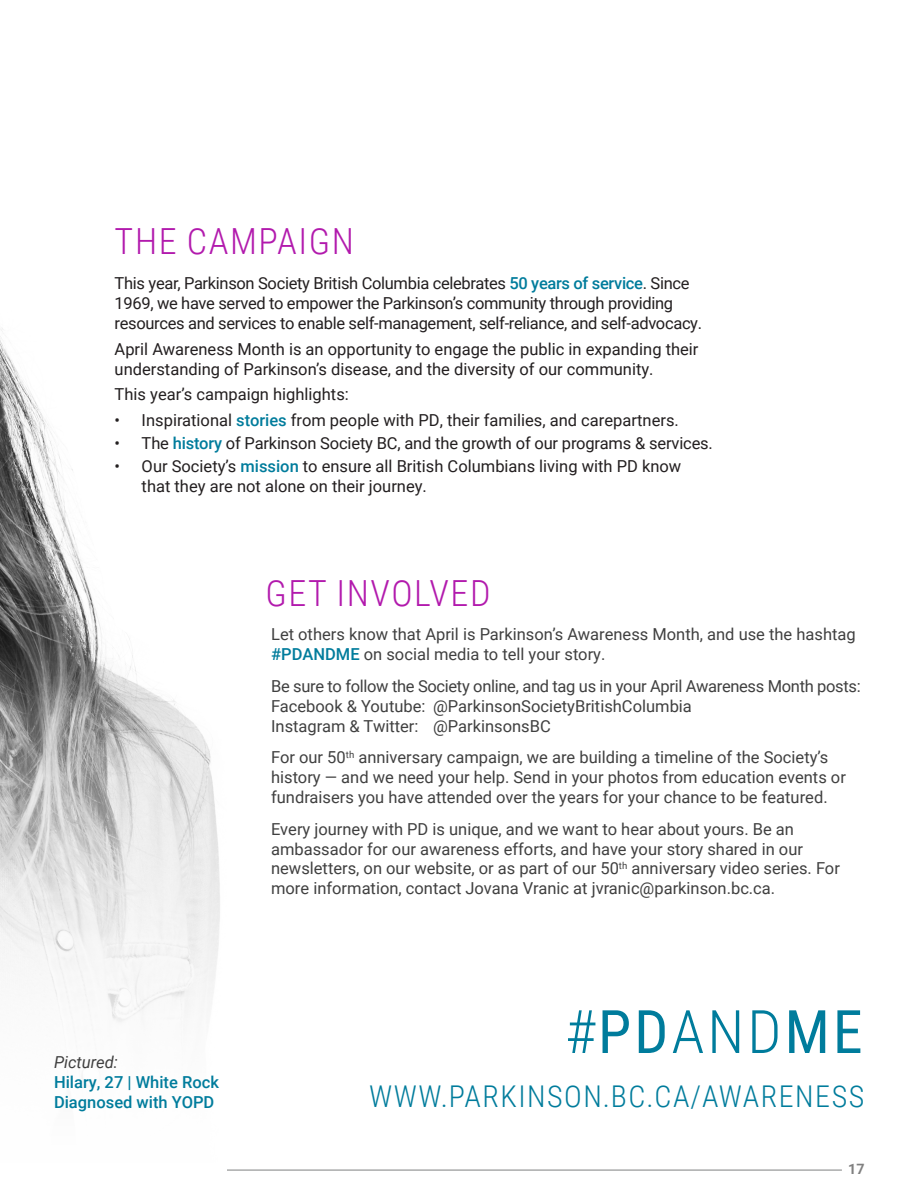
<style>
.page{position:relative;width:918px;height:1188px;background:#fff}
.page>*{position:absolute;margin:0;border:0;box-sizing:border-box;transform-origin:0 0}
.t1{font:300 60px "Roboto Condensed";color:#007c9c}
.t2{font:300 36px "Roboto Condensed";letter-spacing:.045em;color:#b21aad}
.t3{font:300 30px "Roboto Condensed";letter-spacing:.05em;color:#007c9c}
.t4{font:16.5px/19.8px "Roboto";color:#404040}
.t5{font:16.5px/19.8px "Roboto";color:#231f20}
.t6{font:16.5px/19.8px "Roboto";letter-spacing:-.02em;color:#231f20}
.t7{font:500 16.5px/19.8px "Roboto";color:#007c9c}
.t8{font:700 14.25px "Roboto";color:#808080}
.s1{font-weight:500;color:#007c9c}
.s2{font-weight:400;font-style:italic;color:#3f3f3f}
.s3{font-weight:400}
</style>
<div class="page">
<hr style="left:0;top:1170px;width:842px;height:1px;background:#7f8080">
<img style="left:0;top:328px;width:92px;height:272px">
<svg style="left:0;top:600px;width:227px;height:571px"></svg>
<p class="t2" style="left:115px;top:216px;width:241px">THE CAMPAIGN</p>
<p class="t6" style="left:115px;top:273px;width:589px">This year, Parkinson Society British Columbia celebrates <span class="s1">50 years of service</span>. Since<br>1969, we have served to empower the Parkinson’s community through providing resources and services to enable self-management, self-reliance, and self-advocacy.</p>
<p class="t5" style="left:115px;top:338px;width:585px">April Awareness Month is an opportunity to engage the public in expanding their understanding of Parkinson’s disease, and the diversity of our community.</p>
<p class="t5" style="left:115px;top:384px;width:236px">This year’s campaign highlights:</p>
<p class="t5" style="left:115px;top:410px;width:566px">• Inspirational <span class="s1">stories</span> from people with PD, their families, and carepartners.</p>
<p class="t5" style="left:115px;top:433px;width:600px">• The <span class="s1">history</span> of Parkinson Society BC, and the growth of our programs &amp; services.</p>
<p class="t5" style="left:142px;top:455px;width:541px;text-indent:-27px">• Our Society’s <span class="s1">mission</span> to ensure all British Columbians living with PD know that they are not alone on their journey.</p>
<p class="t2" style="left:265px;top:568px;width:227px">GET INVOLVED</p>
<p class="t7" style="left:54px;top:1052px;width:167px"><span class="s2">Pictured:<br></span>Hilary, 27 | White Rock<br>Diagnosed with YOPD</p>
<p class="t4" style="left:271px;top:624px;width:586px">Let others know that April is Parkinson’s Awareness Month, and use the hashtag <span class="s1">#PDANDME</span> on social media to tell your story.</p>
<p class="t4" style="left:271px;top:676px;width:591px">Be sure to follow the Society online, and tag us in your April Awareness Month posts:<br>Facebook &amp; Youtube: @ParkinsonSocietyBritishColumbia<br>Instagram &amp; Twitter: @ParkinsonsBC</p>
<p class="t4" style="left:271px;top:747px;width:576px">For our 50<sup>th</sup> anniversary campaign, we are building a timeline of the Society’s history — and we need your help. Send in your photos from education events or fundraisers you have attended over the years for your chance to be featured.</p>
<p class="t4" style="left:271px;top:818px;width:570px">Every journey with PD is unique, and we want to hear about yours. Be an ambassador for our awareness efforts, and have your story shared in our newsletters, on our website, or as part of our 50<sup>th</sup> anniversary video series. For more information, contact Jovana Vranic at jvranic@parkinson.bc.ca.</p>
<p class="t1" style="left:565px;top:990px;width:299px">#<span class="s3">PD</span>AND<span class="s3">ME</span></p>
<p class="t3" style="left:369px;top:1075px;width:496px">WWW.PARKINSON.BC.CA/AWARENESS</p>
<p class="t8" style="left:848px;top:1159px;width:18px">17</p>
</div>
